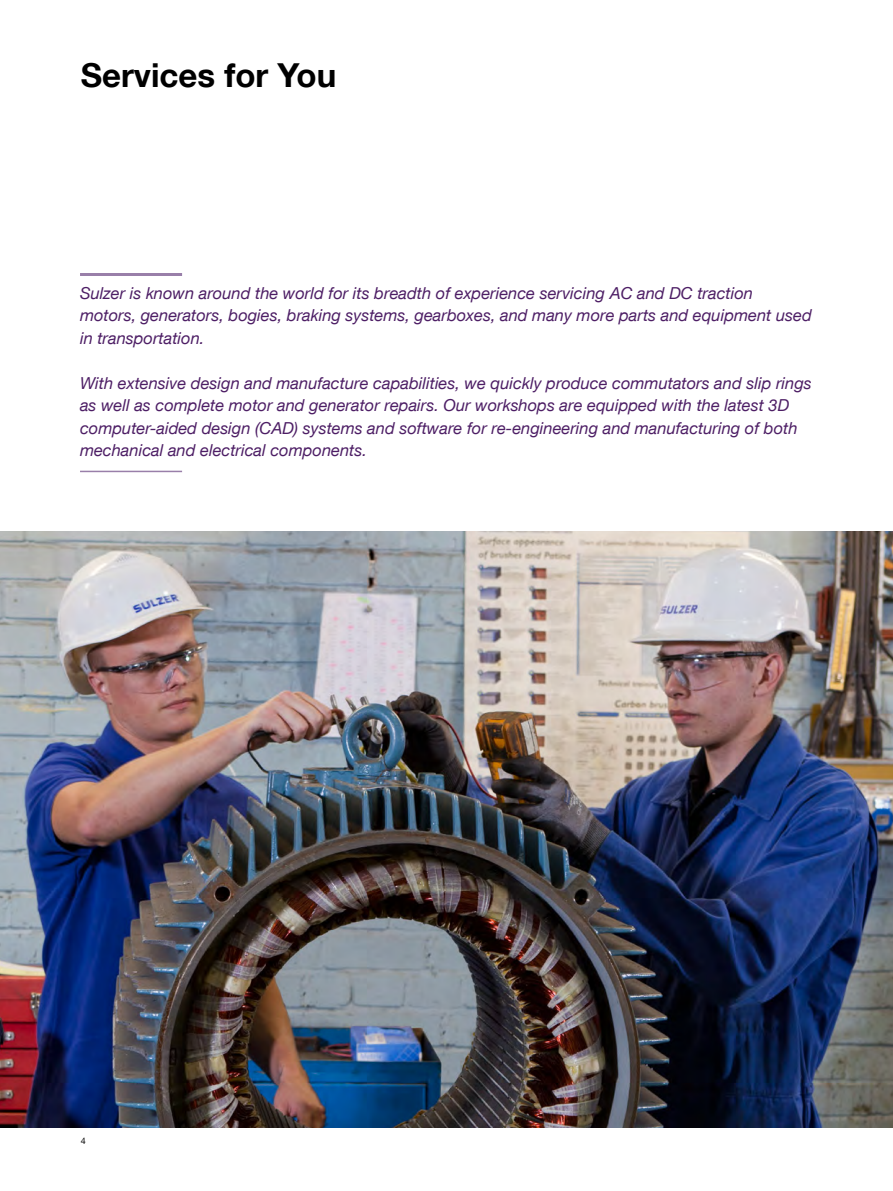
<style>
.page{position:relative;width:893px;height:1191px;background:#fff}
.page>*{position:absolute;margin:0;border:0;box-sizing:border-box;transform-origin:0 0}
.Title-1{font:700 33px "Helvetica Neue LT Com";color:#000}
.Lead_text{font:italic 16.5px/22.5px "Helvetica Neue LT Com";color:#4d1e65}
.page{font:9px "Helvetica Neue LT Com";color:#000}
</style>
<div class="page">
<hr style="left:80px;top:273px;width:102px;height:3px;background:#997fa9">
<hr style="left:80px;top:471px;width:102px;height:1px;background:#997fa9">
<img style="left:0;top:531px;width:893px;height:596px">
<p class="Title-1" style="left:81px;top:55px;width:257px">Services for You</p>
<p class="Lead_text" style="left:80px;top:281px;width:733px">Sulzer is known around the world for its breadth of experience servicing AC and DC traction motors, generators, bogies, braking systems, gearboxes, and many more parts and equipment used in transportation.</p>
<p class="Lead_text" style="left:80px;top:371px;width:733px">With extensive design and manufacture capabilities, we quickly produce commutators and slip rings as well as complete motor and generator repairs. Our workshops are equipped with the latest 3D computer-aided design (CAD) systems and software for re-engineering and manufacturing of both mechanical and electrical components.</p>
<p class="page" style="left:81px;top:1135px;width:7px">4</p>
</div>
